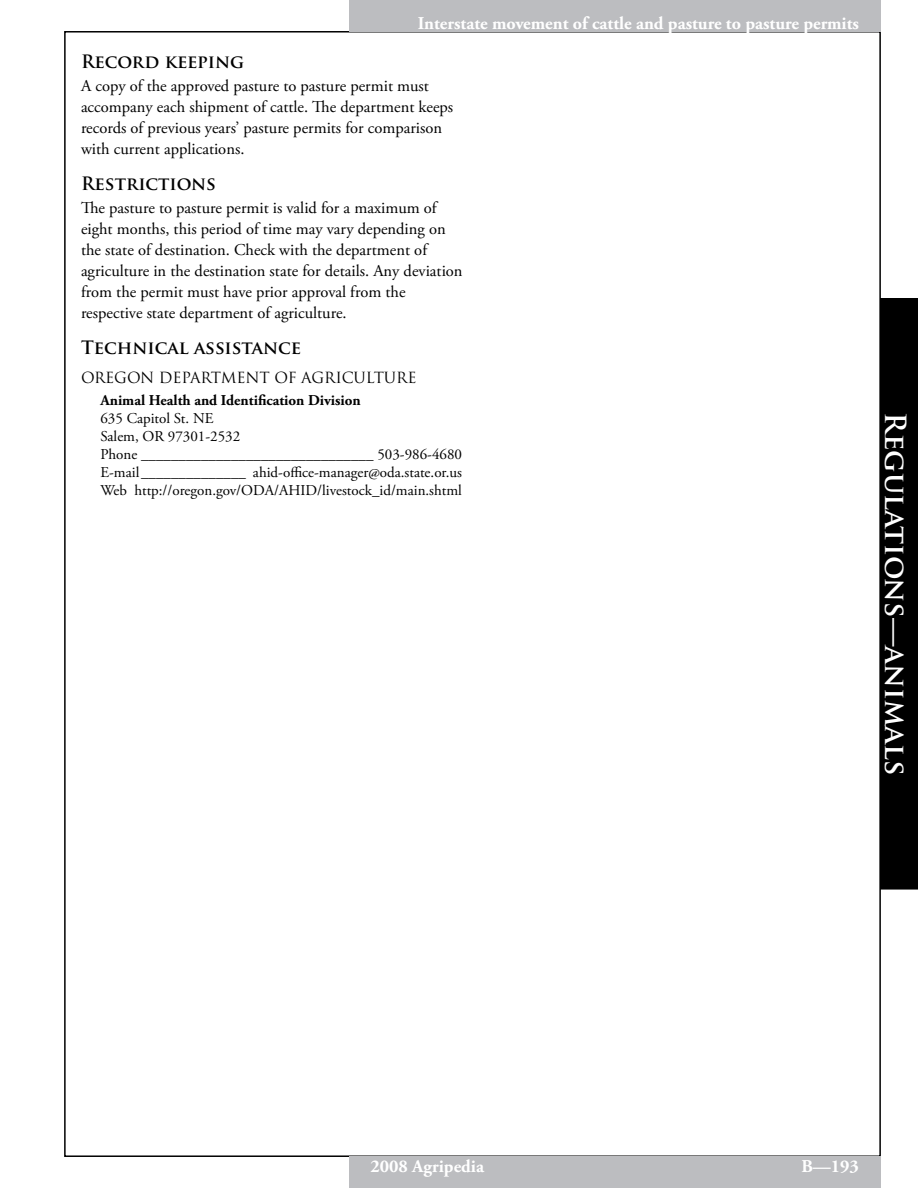
<style>
.page{position:relative;width:918px;height:1188px;background:#fff}
.page>*{position:absolute;margin:0;border:0;box-sizing:border-box;transform-origin:0 0}
.t1{font:700 28.5px "Trajan Pro";color:#fff}
.t2{font:700 18px "Adobe Garamond Pro";color:#fff}
.t3{font:700 18px "Trajan Pro";letter-spacing:-.02em;color:#000}
.t4{font:16.5px/21px "Adobe Garamond Pro";color:#000}
.t5{font:15px/18px "Adobe Garamond Pro";color:#000}
.t6{font:700 15px "Adobe Garamond Pro";color:#000}
.t7{font:15px "Trajan Pro";letter-spacing:-.01em;color:#000}
</style>
<div class="page">
<div style="left:880px;top:299px;width:38px;height:590px;background:#000"></div>
<div style="left:349px;top:0;width:532px;height:32px;background:#bcbdc0"></div>
<div style="left:349px;top:1157px;width:531px;height:31px;background:#bcbdc0"></div>
<p class="t2" style="left:418px;top:13px;width:443px">Interstate movement of cattle and pasture to pasture permits</p>
<p class="t3" style="left:81px;top:50px;width:165px">Record keeping</p>
<p class="t4" style="left:81px;top:76px;width:374px">A copy of the approved pasture to pasture permit must accompany each shipment of cattle. The department keeps records of previous years’ pasture permits for comparison with current applications.</p>
<p class="t3" style="left:81px;top:172px;width:136px">Restrictions</p>
<p class="t4" style="left:81px;top:198px;width:383px">The pasture to pasture permit is valid for a maximum of eight months, this period of time may vary depending on the state of destination. Check with the department of agriculture in the destination state for details. Any deviation from the permit must have prior approval from the respective state department of agriculture.</p>
<p class="t3" style="left:81px;top:336px;width:222px">Technical assistance</p>
<p class="t7" style="left:81px;top:368px;width:335px">ORE GON DE PARTME NT OF AGRICU LTURE</p>
<p class="t6" style="left:100px;top:392px;width:262px">Animal Health and Identification Division</p>
<p class="t5" style="left:100px;top:410px;width:363px">635 Capitol St. NE<br>Salem, OR 97301-2532<br>Phone _______________________________ 503-986-4680<br>E-mail______________ ahid-office-manager@oda.state.or.us Web http://oregon.gov/ODA/AHID/livestock_id/main.shtml</p>
<h1 class="t1" style="left:913px;top:412px;width:365px;rotate:90deg">Regulations—animals</h1>
<p class="t2" style="left:370px;top:1156px;width:115px">2008 Agripedia</p>
<p class="t2" style="left:801px;top:1156px;width:59px">B—193</p>
</div>
